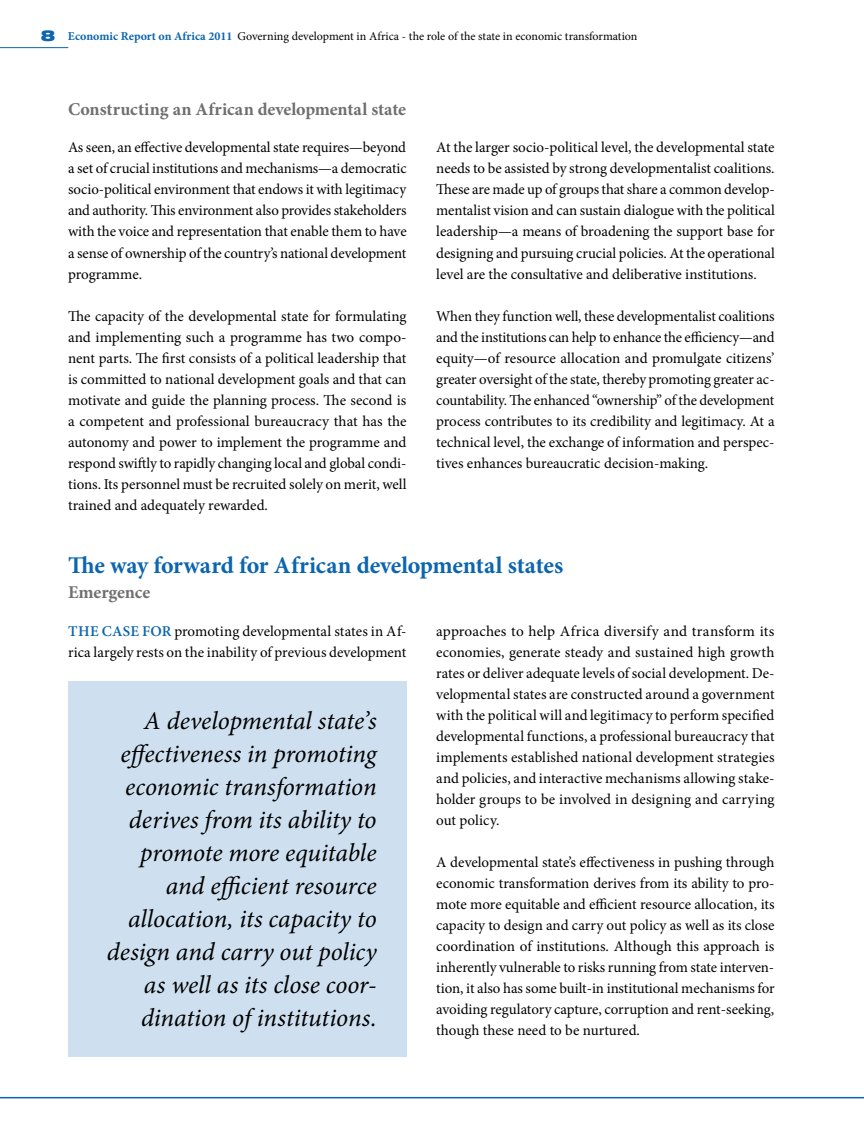
<style>
.page{position:relative;width:864px;height:1132px;background:#fff}
.page>*{position:absolute;margin:0;border:0;box-sizing:border-box;transform-origin:0 0}
.t1{font:italic 25.5px/33px "Minion Pro";letter-spacing:-.005em;color:#000;text-align:right}
.t2{font:700 24px "Minion Pro";letter-spacing:-.01em;color:#0c65af}
.t3{font:700 18px "Minion Pro";letter-spacing:-.005em;color:#706f6f}
.t4{font:15px/21px "Minion Pro";color:#000;text-align:justify}
.t5{font:12px "Minion Pro";color:#000}
.s1{font-family:"Helvetica Neue LT Std";font-weight:900;font-stretch:expanded;font-size:15px;color:#0c65af}
.s2{font-weight:700;color:#0c65af}
.s3{font-weight:600;color:#0c65af}
</style>
<div class="page">
<hr style="left:0;top:47px;width:68px;height:1px;background:#0c65af">
<hr style="left:0;top:1096px;width:862px;height:1px;background:#0c65af">
<div style="left:68px;top:680px;width:338px;height:375px;background:#cee0ef"></div>
<p class="t5" style="left:41px;top:29px;width:598px"><span class="s1">8</span> <span class="s2">Economic Report on Africa 2011</span> Governing development in Africa - the role of the state in economic transformation</p>
<p class="t3" style="left:68px;top:97px;width:339px">Constructing an African developmental state</p>
<p class="t4" style="left:68px;top:137px;width:340px">As seen, an effective developmental state requires—beyond a set of crucial institutions and mechanisms—a democratic socio-political environment that endows it with legitimacy and authority. This environment also provides stakeholders with the voice and representation that enable them to have a sense of ownership of the country’s national development programme.</p>
<p class="t4" style="left:68px;top:305px;width:340px">The capacity of the developmental state for formulating and implementing such a programme has two compo&shy;nent parts. The first consists of a political leadership that is committed to national development goals and that can motivate and guide the planning process. The second is a competent and professional bureaucracy that has the autonomy and power to implement the programme and respond swiftly to rapidly changing local and global condi&shy;tions. Its personnel must be recruited solely on merit, well trained and adequately rewarded.</p>
<p class="t4" style="left:436px;top:137px;width:340px">At the larger socio-political level, the developmental state needs to be assisted by strong developmentalist coalitions.<br>These are made up of groups that share a common develop&shy;mentalist vision and can sustain dialogue with the political leadership—a means of broadening the support base for designing and pursuing crucial policies. At the operational level are the consultative and deliberative institutions.</p>
<p class="t4" style="left:436px;top:305px;width:340px">When they function well, these developmentalist coalitions and the institutions can help to enhance the efficiency—and equity—of resource allocation and promulgate citizens’ greater oversight of the state, thereby promoting greater ac&shy;countability. The enhanced “ownership” of the development process contributes to its credibility and legitimacy. At a technical level, the exchange of information and perspec&shy;tives enhances bureaucratic decision-making.</p>
<h2 class="t2" style="left:68px;top:548px;width:496px">The way forward for African developmental states</h2>
<p class="t3" style="left:68px;top:579px;width:84px">Emergence</p>
<p class="t4" style="left:68px;top:620px;width:340px"><span class="s3">THE CASE FOR</span> promoting developmental states in Af&shy;rica largely rests on the inability of previous development</p>
<p class="t4" style="left:436px;top:620px;width:340px">approaches to help Africa diversify and transform its economies, generate steady and sustained high growth rates or deliver adequate levels of social development. De&shy;velopmental states are constructed around a government with the political will and legitimacy to perform specified developmental functions, a professional bureaucracy that implements established national development strategies and policies, and interactive mechanisms allowing stake&shy;holder groups to be involved in designing and carrying out policy.</p>
<p class="t4" style="left:436px;top:851px;width:340px">A developmental state’s effectiveness in pushing through economic transformation derives from its ability to pro&shy;mote more equitable and efficient resource allocation, its capacity to design and carry out policy as well as its close coordination of institutions. Although this approach is inherently vulnerable to risks running from state interven&shy;tion, it also has some built-in institutional mechanisms for avoiding regulatory capture, corruption and rent-seeking, though these need to be nurtured.</p>
<p class="t1" style="left:107px;top:704px;width:271px">A developmental state’s effectiveness in promoting economic transformation derives from its ability to promote more equitable and efficient resource allocation, its capacity to design and carry out policy as well as its close coor&shy;dination of institutions.</p>
</div>
